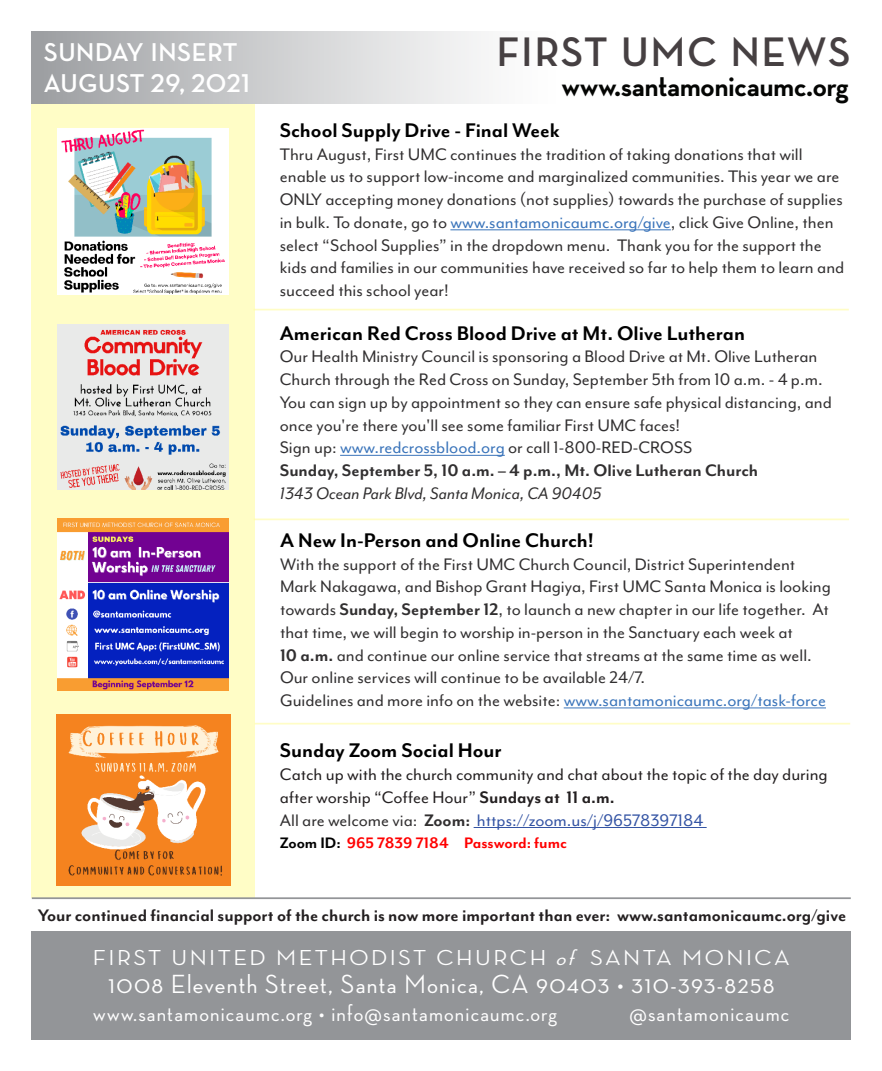
<style>
.page{position:relative;width:882px;height:1071px;background:#fff}
.page>*{position:absolute;margin:0;border:0;box-sizing:border-box;transform-origin:0 0}
.t1{font:700 42px "Neutra Disp";letter-spacing:.05em;color:#464042}
.t2{font:700 33.25px "Neutra Disp";color:#040503}
.t3{font:500 26.78px "Neutra Disp";letter-spacing:.05em;color:#fff}
.t4{font:700 26.25px "Neutra Disp";letter-spacing:.025em;color:#fff}
.t5{font:500 23.62px "Neutra Disp";letter-spacing:.05em;color:#fff}
.t6{font:700 22.75px "Mr Eaves Mod OT";color:#000}
.t7{font:500 22.05px "Neutra Disp";letter-spacing:.1em;color:#fff;scale:1.11 1}
.t8{font:19.25px/22.8px "Mr Eaves Mod OT";color:#312f30}
.t9{font:19.25px/22.8px "Mr Eaves Mod OT";color:#231f20}
.t10{font:700 19.25px "Mr Eaves Mod OT";color:#231f20}
.t11{font:700 19.25px "Mr Eaves Mod OT";color:#312f30}
.t12{font:19.25px "Mr Eaves Mod OT";color:#3454a4}
.t13{font:italic 19.25px "Mr Eaves Mod OT";color:#312f30}
.t14{font:700 17.5px "Mr Eaves Mod OT";color:#f00}
.s1{color:#3a74ba}
.s2{font-weight:700}
.s3{color:#312f30}
.s4{font-weight:700;color:#312f30}
.s5{color:#000}
.s6{font-style:italic}
</style>
<div class="page">
<div style="left:32px;top:104px;width:223px;height:793px;background:#fffdc6"></div>
<div style="left:31px;top:931px;width:819px;height:109px;background:#939598"></div>
<div style="left:32px;top:31px;width:742px;height:73px;background:linear-gradient(to right,#a9aaad,#fff)"></div>
<hr style="left:32px;top:897px;width:819px;height:2px;background:#939598">
<hr style="left:254px;top:519px;width:595px;height:1px;background:#fffda7">
<hr style="left:564px;top:708px;width:262px;height:1px;background:#3a74ba">
<img style="left:57px;top:714px;width:173px;height:171px">
<hr style="left:474px;top:827px;width:233px;height:1px;background:#3454a4">
<hr style="left:255px;top:723px;width:595px;height:2px;background:#fffda7">
<img style="left:57px;top:324px;width:172px;height:166px">
<hr style="left:340px;top:455px;width:165px;height:1px;background:#3a74ba">
<hr style="left:253px;top:309px;width:596px;height:1px;background:#fffda7">
<img style="left:57px;top:128px;width:172px;height:166px">
<hr style="left:450px;top:230px;width:221px;height:1px;background:#3a74ba">
<img style="left:57px;top:519px;width:172px;height:171px">
<p class="t4" style="left:44px;top:37px;width:195px">SUNDAY INSERT</p>
<p class="t4" style="left:44px;top:69px;width:207px">AUGUST 29, 2021</p>
<p class="t1" style="left:497px;top:28px;width:355px">FIRST UMC NEWS</p>
<p class="t2" style="left:562px;top:66px;width:289px">www.santamonicaumc.org</p>
<p class="t6" style="left:280px;top:118px;width:281px">School Supply Drive - Final Week</p>
<p class="t8" style="left:280px;top:142px;width:566px">Thru August, First UMC continues the tradition of taking donations that will enable us to support low-income and marginalized communities. This year we are ONLY accepting money donations (not supplies) towards the purchase of supplies in bulk. To donate, go to <span class="s1">www.santamonicaumc.org/give</span>, click Give Online, then select “School Supplies” in the dropdown menu. Thank you for the support the kids and families in our communities have received so far to help them to learn and succeed this school year!</p>
<p class="t6" style="left:280px;top:321px;width:467px">American Red Cross Blood Drive at Mt. Olive Lutheran</p>
<p class="t8" style="left:280px;top:345px;width:554px">Our Health Ministry Council is sponsoring a Blood Drive at Mt. Olive Lutheran Church through the Red Cross on Sunday, September 5th from 10 a.m. - 4 p.m.<br>You can sign up by appointment so they can ensure safe physical distancing, and once you're there you'll see some familiar First UMC faces!</p>
<p class="t8" style="left:280px;top:436px;width:414px">Sign up: <span class="s1">www.redcrossblood.org</span> or call 1-800-RED-CROSS</p>
<p class="t11" style="left:280px;top:460px;width:480px">Sunday, September 5, 10 a.m. – 4 p.m., Mt. Olive Lutheran Church</p>
<p class="t13" style="left:280px;top:483px;width:323px">1343 Ocean Park Blvd, Santa Monica, CA 90405</p>
<p class="t6" style="left:280px;top:528px;width:315px">A New In-Person and Online Church!</p>
<p class="t8" style="left:280px;top:552px;width:552px">With the support of the First UMC Church Council, District Superintendent Mark Nakagawa, and Bishop Grant Hagiya, First UMC Santa Monica is looking towards <span class="s2">Sunday, September 12</span>, to launch a new chapter in our life together. At that time, we will begin to worship in-person in the Sanctuary each week at</p>
<p class="t8" style="left:280px;top:643px;width:533px"><span class="s2">10 a.m.</span> and continue our online service that streams at the same time as well.</p>
<p class="t8" style="left:280px;top:666px;width:367px">Our online services will continue to be available 24/7.</p>
<p class="t8" style="left:280px;top:689px;width:547px">Guidelines and more info on the website: <span class="s1">www.santamonicaumc.org/task-force</span></p>
<p class="t6" style="left:280px;top:738px;width:223px">Sunday Zoom Social Hour</p>
<p class="t9" style="left:280px;top:763px;width:549px">Catch up with the church community and chat about the topic of the day during after worship “Coffee Hour” <span class="s2">Sundays at 11 a.m.</span></p>
<p class="t12" style="left:280px;top:809px;width:425px"><span class="s3">All are welcome via:</span> <span class="s4">Zoom:</span> https://zoom.us/j/96578397184</p>
<p class="t14" style="left:280px;top:834px;width:289px"><span class="s5">Zoom ID:</span> 965 7839 7184 Password: fumc</p>
<p class="t10" style="left:38px;top:904px;width:810px">Your continued financial support of the church is now more important than ever: www.santamonicaumc.org/give</p>
<p class="t7" style="left:93px;top:946px;width:629px">FIRST UNITED METHODIST CHURCH <span class="s6">of</span> SANTA MONICA</p>
<p class="t3" style="left:108px;top:970px;width:668px">1008 Eleventh Street, Santa Monica, CA 90403 • 310-393-8258</p>
<p class="t5" style="left:93px;top:1000px;width:465px">www.santamonicaumc.org • info@santamonicaumc.org</p>
<p class="t5" style="left:629px;top:1000px;width:161px">@santamonicaumc</p>
</div>
